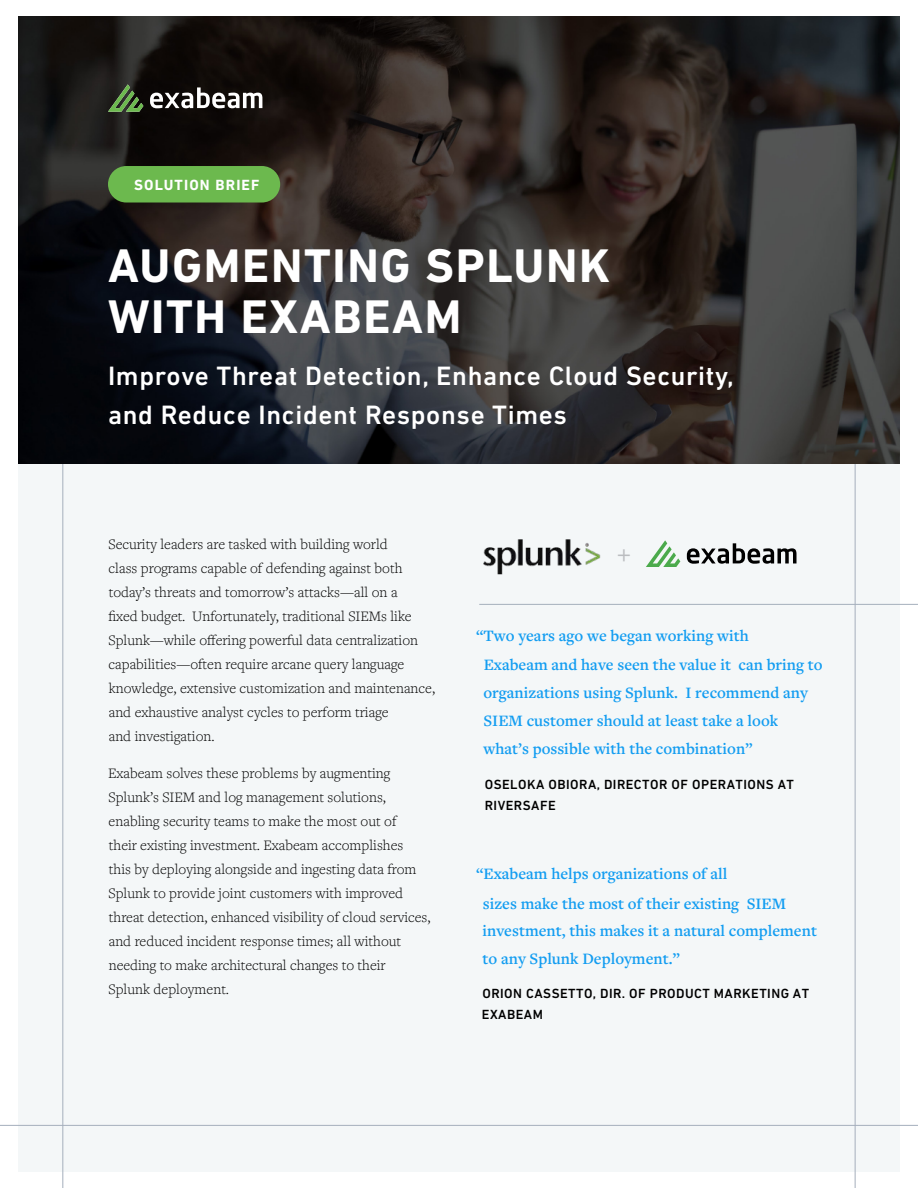
<style>
.page{position:relative;width:918px;height:1188px;background:#fff}
.page>*{position:absolute;margin:0;border:0;box-sizing:border-box;transform-origin:0 0}
.t1{font:700 48px/51px "DIN Next LT Pro";letter-spacing:.035em;color:#fff}
.t2{font:500 28.5px "Freight Text Pro";color:#bbbdc0}
.t3{font:500 27px/39px "DIN Next LT Pro";letter-spacing:.025em;color:#fff}
.t4{font:600 16.5px/28.3px "Freight Text Pro";color:#139df1}
.t5{font:300 15px/24px "Freight Text Pro";color:#000}
.t6{font:700 15px "DIN Next LT Pro";letter-spacing:.075em;color:#fff}
.t7{font:500 13.5px/21px "DIN Next LT Pro";letter-spacing:.035em;color:#000}
</style>
<div class="page">
<div style="left:18px;top:16px;width:882px;height:1156px;background:#f4f7f8"></div>
<hr style="left:0;top:1125px;width:918px;height:1px;background:#a5afbc">
<hr style="left:63px;top:16px;width:1px;height:1172px;background:#a5afbc">
<hr style="left:855px;top:16px;width:1px;height:1172px;background:#a5afbc">
<img style="left:18px;top:16px;width:882px;height:447px">
<div style="left:108px;top:166px;width:172px;height:37px;background:#6cb94e;border-radius:18px"></div>
<svg style="left:108px;top:84px;width:35px;height:28px"></svg>
<svg style="left:150px;top:87px;width:112px;height:21px"></svg>
<img style="left:483px;top:539px;width:118px;height:36px">
<hr style="left:479px;top:604px;width:439px;height:1px;background:#a5afbc">
<svg style="left:646px;top:540px;width:34px;height:27px"></svg>
<svg style="left:687px;top:543px;width:109px;height:21px"></svg>
<p class="t6" style="left:134px;top:179px;width:127px">SOLUTION BRIEF</p>
<h1 class="t1" style="left:108px;top:240px;width:504px">AUGMENTING SPLUNK<br>WITH EXABEAM</h1>
<h3 class="t3" style="left:108px;top:359px;width:627px">Improve Threat Detection, Enhance Cloud Security, and Reduce Incident Response Times</h3>
<p class="t5" style="left:108px;top:533px;width:328px">Security leaders are tasked with building world<br>class programs capable of defending against both today’s threats and tomorrow’s attacks—all on a<br>fixed budget. Unfortunately, traditional SIEMs like Splunk—while offering powerful data centralization capabilities—often require arcane query language knowledge, extensive customization and maintenance, and exhaustive analyst cycles to perform triage<br>and investigation.</p>
<p class="t5" style="left:108px;top:763px;width:324px">Exabeam solves these problems by augmenting Splunk’s SIEM and log management solutions, enabling security teams to make the most out of<br>their existing investment. Exabeam accomplishes<br>this by deploying alongside and ingesting data from Splunk to provide joint customers with improved threat detection, enhanced visibility of cloud services, and reduced incident response times; all without needing to make architectural changes to their<br>Splunk deployment.</p>
<h2 class="t2" style="left:617px;top:536px;width:15px">+</h2>
<p class="t4" style="left:484px;top:623px;width:341px;text-indent:-7px">“Two years ago we began working with<br>Exabeam and have seen the value it can bring to organizations using Splunk. I recommend any SIEM customer should at least take a look what’s possible with the combination”</p>
<p class="t7" style="left:485px;top:775px;width:311px">OSELOKA OBIORA, DIRECTOR OF OPERATIONS AT<br>RIVERSAFE</p>
<p class="t4" style="left:483px;top:861px;width:305px;line-height:29.4px;text-indent:-7px">“Exabeam helps organizations of all<br>sizes make the most of their existing SIEM</p>
<p class="t4" style="left:482px;top:919px;width:336px;line-height:27.5px">investment, this makes it a natural complement to any Splunk Deployment.”</p>
<p class="t7" style="left:482px;top:984px;width:329px">ORION CASSETTO, DIR. OF PRODUCT MARKETING AT<br>EXABEAM</p>
</div>
